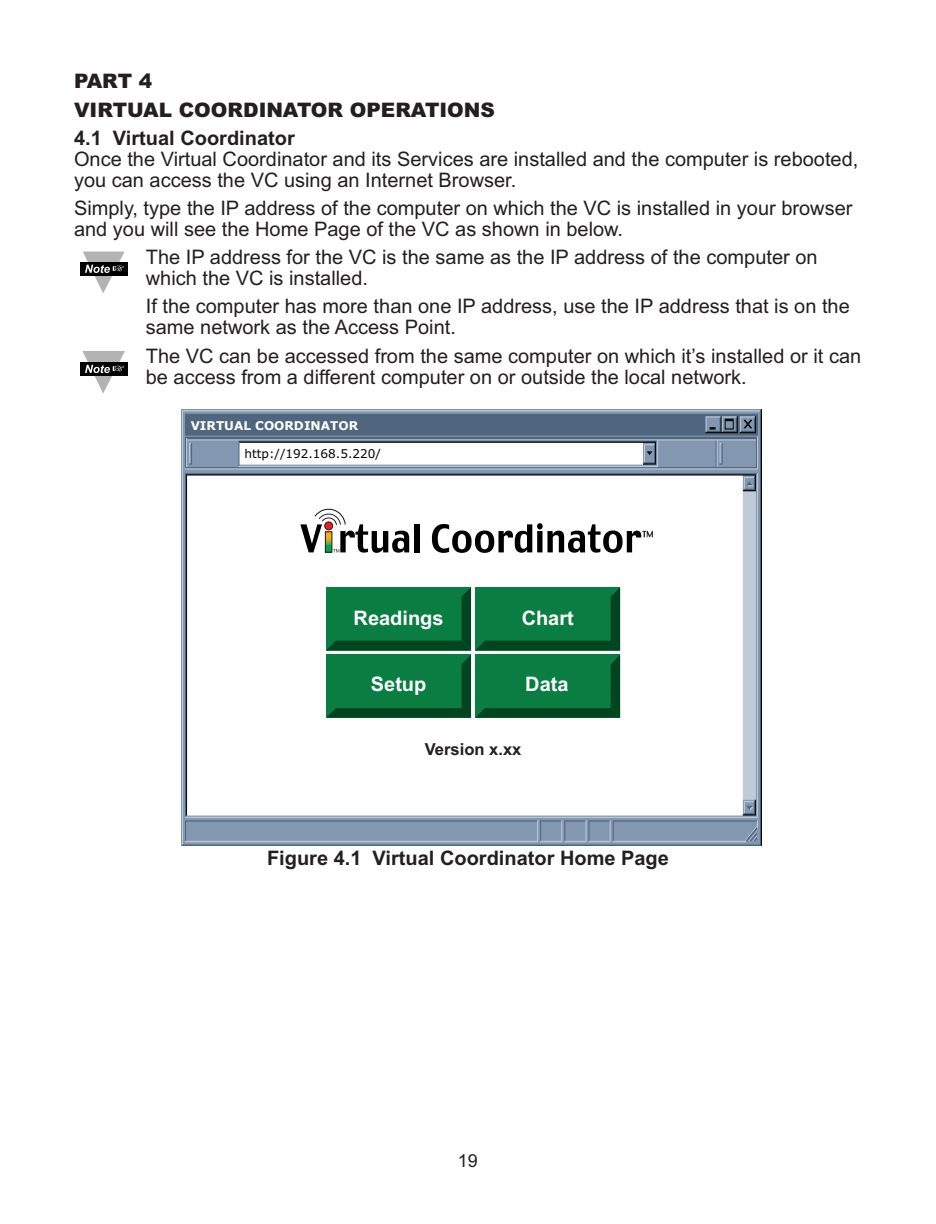
<style>
.page{position:relative;width:936px;height:1224px;background:#fff}
.page>*{position:absolute;margin:0;border:0;box-sizing:border-box;transform-origin:0 0}
.t1{font:20px/21px "Arial";color:#231f20}
.t2{font:700 20px "Arial";color:#231f20}
.t3{font:900 20px/28.2px "Arial";color:#231f20}
.t4{font:700 20px "Arial";color:#fff}
.t5{font:18px "Arial";color:#231f20}
.t6{font:700 16.6px "Arial";color:#231f20}
.t7{font:12px "Verdana";color:#040503}
.t8{font:700 12px "Verdana";color:#fff}
</style>
<div class="page">
<div style="left:80px;top:262px;width:48px;height:13px;background:#000"></div>
<svg style="left:83px;top:252px;width:42px;height:41px"></svg>
<div style="left:80px;top:362px;width:48px;height:14px;background:#000"></div>
<svg style="left:82px;top:351px;width:43px;height:42px"></svg>
<img style="left:182px;top:410px;width:579px;height:436px">
<svg style="left:326px;top:587px;width:294px;height:131px"></svg>
<div style="left:414px;top:524px;width:5px;height:28px;background:#000"></div>
<svg style="left:300px;top:507px;width:109px;height:46px"></svg>
<svg style="left:432px;top:523px;width:221px;height:30px"></svg>
<p class="t3" style="left:74px;top:69px;width:423px">PART 4<br>VIRTUAL COORDINATOR OPERATIONS</p>
<p class="t2" style="left:74px;top:130px;width:222px">4.1 Virtual Coordinator</p>
<p class="t1" style="left:74px;top:150px;width:786px">Once the Virtual Coordinator and its Services are installed and the computer is rebooted, you can access the VC using an Internet Browser.</p>
<p class="t1" style="left:74px;top:199px;width:780px">Simply, type the IP address of the computer on which the VC is installed in your browser and you will see the Home Page of the VC as shown in below.</p>
<p class="t1" style="left:146px;top:249px;width:673px">The IP address for the VC is the same as the IP address of the computer on which the VC is installed.</p>
<p class="t1" style="left:146px;top:298px;width:706px">If the computer has more than one IP address, use the IP address that is on the same network as the Access Point.</p>
<p class="t1" style="left:146px;top:347px;width:717px">The VC can be accessed from the same computer on which it’s installed or it can be access from a different computer on or outside the local network.</p>
<p class="t8" style="left:191px;top:417px;width:169px">VIRTUAL COORDINATOR</p>
<p class="t7" style="left:244px;top:445px;width:138px">http://192.168.5.220/</p>
<p class="t4" style="left:354px;top:611px;width:91px">Readings</p>
<p class="t4" style="left:522px;top:611px;width:54px">Chart</p>
<p class="t4" style="left:371px;top:677px;width:57px">Setup</p>
<p class="t4" style="left:525px;top:677px;width:45px">Data</p>
<p class="t6" style="left:425px;top:743px;width:98px">Version x.xx</p>
<p class="t2" style="left:267px;top:851px;width:403px">Figure 4.1 Virtual Coordinator Home Page</p>
<p class="t5" style="left:458px;top:1154px;width:22px">19</p>
</div>
